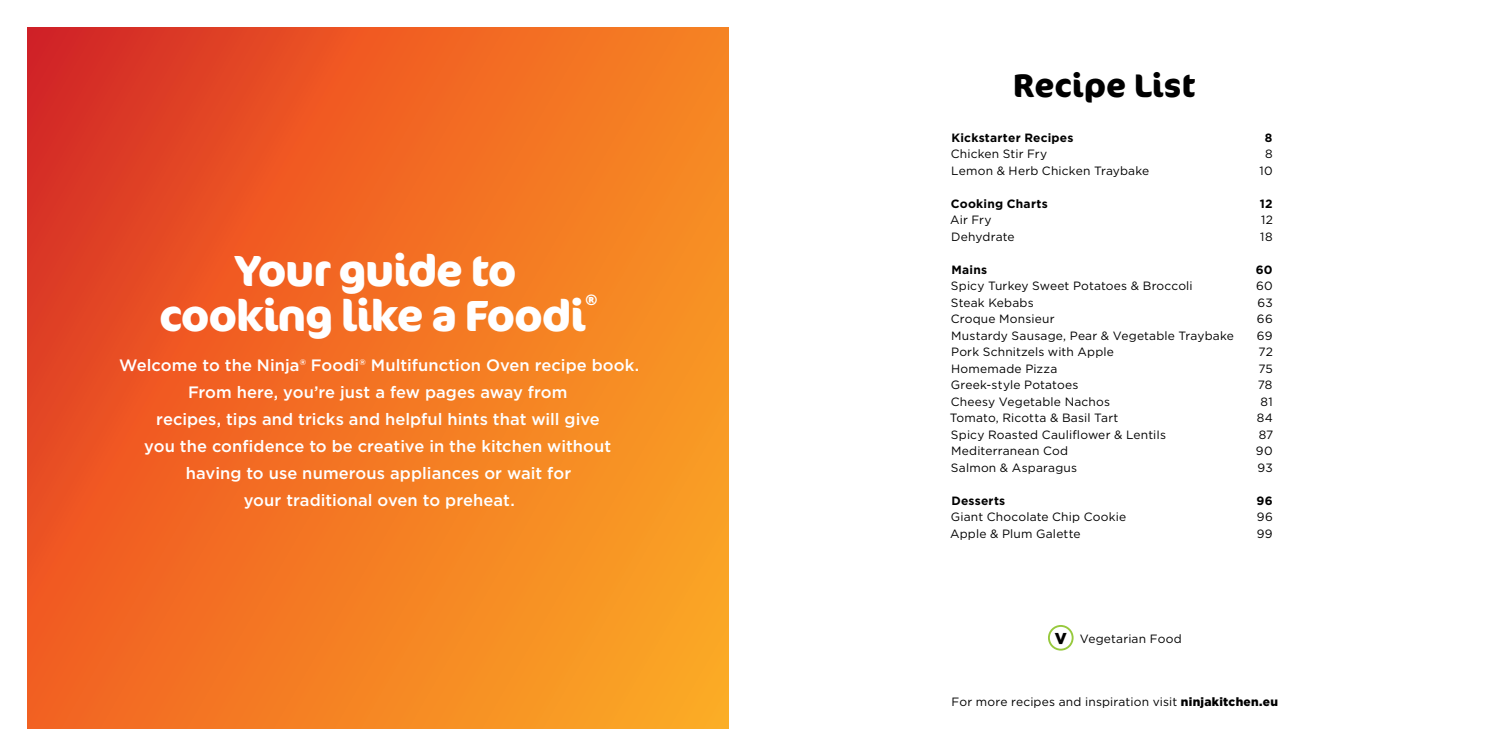
<style>
.page{position:relative;width:1512px;height:756px;background:#fff}
.page>*{position:absolute;margin:0;border:0;box-sizing:border-box;transform-origin:0 0}
.t1{font:700 43.5px/45px "Cocon Pro";letter-spacing:-.025em;color:#fff;text-align:center}
.t2{font:700 32.7px "Cocon Pro";color:#000}
.t3{font:500 16.5px/27px "Gotham";letter-spacing:.005em;color:#fff;text-align:center}
.t4{font:700 15px "Cocon Pro";color:#fff}
.t5{font:12px "Gotham";letter-spacing:.015em;color:#000}
.t6{font:700 12px "Gotham";letter-spacing:.02em;color:#000}
.s1{font-weight:900;font-size:15.75px}
.s2{font-weight:900}
</style>
<div class="page">
<svg style="left:27px;top:27px;width:702px;height:702px;background:#f07023"></svg>
<div style="left:1048px;top:625px;width:26px;height:26px;border:2px solid #97c93d;border-radius:50%"></div>
<h1 class="t1" style="left:159px;top:247px;width:429px">Your guide to cooking like a Foodi</h1>
<p class="t4" style="left:585px;top:289px;width:14px">®</p>
<p class="t3" style="left:119px;top:351px;width:522px">Welcome to the Ninja® Foodi® Multifunction Oven recipe book.<br>From here, you’re just a few pages away from<br>recipes, tips and tricks and helpful hints that will give<br>you the confidence to be creative in the kitchen without having to use numerous appliances or wait for<br>your traditional oven to preheat.</p>
<h2 class="t2" style="left:1013px;top:63px;width:184px">Recipe List</h2>
<p class="t6" style="left:951px;top:129px;width:124px">Kickstarter Recipes</p>
<p class="t6" style="left:1265px;top:129px;width:9px">8</p>
<p class="t5" style="left:951px;top:146px;width:98px">Chicken Stir Fry</p>
<p class="t5" style="left:1265px;top:146px;width:9px">8</p>
<p class="t5" style="left:951px;top:163px;width:200px">Lemon &amp; Herb Chicken Traybake</p>
<p class="t5" style="left:1259px;top:163px;width:15px">10</p>
<p class="t6" style="left:951px;top:195px;width:98px">Cooking Charts</p>
<p class="t6" style="left:1260px;top:195px;width:14px">12</p>
<p class="t5" style="left:950px;top:212px;width:43px">Air Fry</p>
<p class="t5" style="left:1261px;top:212px;width:13px">12</p>
<p class="t5" style="left:951px;top:229px;width:65px">Dehydrate</p>
<p class="t5" style="left:1260px;top:229px;width:14px">18</p>
<p class="t6" style="left:951px;top:261px;width:37px">Mains</p>
<p class="t6" style="left:1256px;top:261px;width:18px">60</p>
<p class="t5" style="left:951px;top:278px;width:243px">Spicy Turkey Sweet Potatoes &amp; Broccoli</p>
<p class="t5" style="left:1256px;top:278px;width:18px">60</p>
<p class="t5" style="left:951px;top:295px;width:84px">Steak Kebabs</p>
<p class="t5" style="left:1257px;top:295px;width:17px">63</p>
<p class="t5" style="left:951px;top:311px;width:105px">Croque Monsieur</p>
<p class="t5" style="left:1257px;top:311px;width:17px">66</p>
<p class="t5" style="left:951px;top:328px;width:284px">Mustardy Sausage, Pear &amp; Vegetable Traybake</p>
<p class="t5" style="left:1257px;top:328px;width:17px">69</p>
<p class="t5" style="left:951px;top:344px;width:164px">Pork Schnitzels with Apple</p>
<p class="t5" style="left:1258px;top:344px;width:16px">72</p>
<p class="t5" style="left:951px;top:361px;width:108px">Homemade Pizza</p>
<p class="t5" style="left:1258px;top:361px;width:16px">75</p>
<p class="t5" style="left:951px;top:377px;width:129px">Greek-style Potatoes</p>
<p class="t5" style="left:1258px;top:377px;width:16px">78</p>
<p class="t5" style="left:951px;top:394px;width:161px">Cheesy Vegetable Nachos</p>
<p class="t5" style="left:1261px;top:394px;width:14px">81</p>
<p class="t5" style="left:950px;top:410px;width:170px">Tomato, Ricotta &amp; Basil Tart</p>
<p class="t5" style="left:1257px;top:410px;width:18px">84</p>
<p class="t5" style="left:951px;top:427px;width:217px">Spicy Roasted Cauliflower &amp; LentiIs</p>
<p class="t5" style="left:1259px;top:427px;width:16px">87</p>
<p class="t5" style="left:951px;top:443px;width:118px">Mediterranean Cod</p>
<p class="t5" style="left:1256px;top:443px;width:18px">90</p>
<p class="t5" style="left:951px;top:460px;width:128px">Salmon &amp; Asparagus</p>
<p class="t5" style="left:1258px;top:460px;width:17px">93</p>
<p class="t6" style="left:951px;top:492px;width:55px">Desserts</p>
<p class="t6" style="left:1256px;top:492px;width:18px">96</p>
<p class="t5" style="left:951px;top:509px;width:177px">Giant Chocolate Chip Cookie</p>
<p class="t5" style="left:1257px;top:509px;width:17px">96</p>
<p class="t5" style="left:950px;top:526px;width:132px">Apple &amp; Plum Galette</p>
<p class="t5" style="left:1257px;top:526px;width:17px">99</p>
<p class="t5" style="left:1055px;top:631px;width:128px"><span class="s1">V</span> Vegetarian Food</p>
<p class="t5" style="left:952px;top:694px;width:328px">For more recipes and inspiration visit <span class="s2">ninjakitchen.eu</span></p>
</div>
